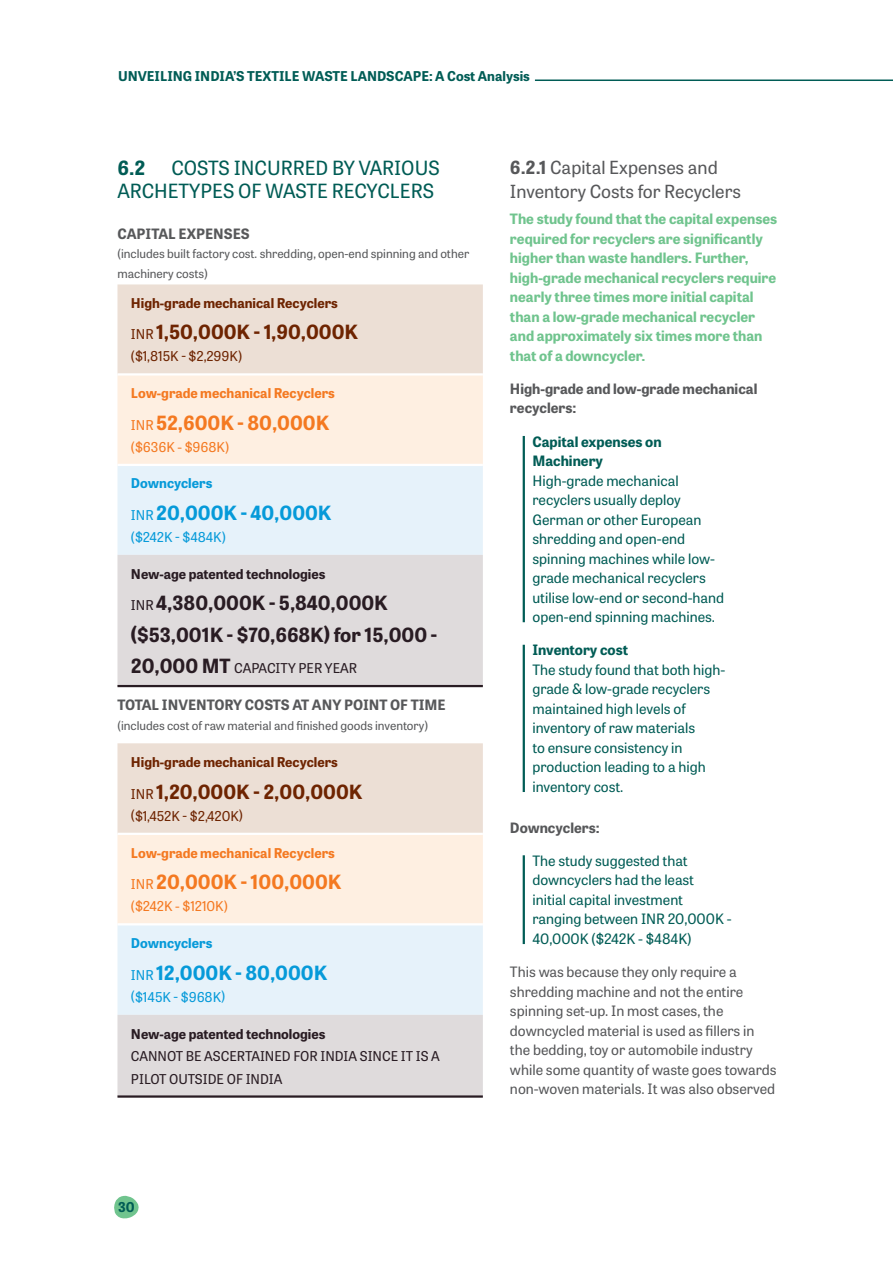
<style>
.page{position:relative;width:893px;height:1263px;background:#fff}
.page>*{position:absolute;margin:0;border:0;box-sizing:border-box;transform-origin:0 0}
.t1{font:700 19.5px/31.5px "Tablet Gothic";color:#291c23}
.t2{font:19.5px/22.5px "Tablet Gothic";color:#005c55;text-align:right}
.t3{font:700 19.5px "Tablet Gothic";color:#6e2401}
.t4{font:700 19.5px "Tablet Gothic";color:#f47921}
.t5{font:700 19.5px "Tablet Gothic";color:#069ad9}
.t6{font:700 19.5px "Tablet Gothic";color:#005c55}
.t7{font:18px/24px "Tablet Gothic";color:#57585a}
.t8{font:14.25px/19.5px "Tablet Gothic";color:#005c55}
.t9{font:700 14.25px/19.5px "Tablet Gothic";color:#70c48e}
.t10{font:14.25px/19.5px "Tablet Gothic";color:#57585a}
.t11{font:700 14.25px/19.5px "Tablet Gothic";color:#57585a}
.t12{font:700 14.25px/19.5px "Tablet Gothic";color:#005c55}
.t13{font:13.5px/22.5px "Tablet Gothic";color:#291c23}
.t14{font:700 13.5px "Tablet Gothic";color:#6e2401}
.t15{font:700 13.5px "Tablet Gothic";color:#f47921}
.t16{font:700 13.5px "Tablet Gothic";color:#291c23}
.t17{font:700 13.5px "Tablet Gothic";color:#005c55}
.t18{font:13.5px "Tablet Gothic";color:#6e2401}
.t19{font:13.5px "Tablet Gothic";color:#f47921}
.t20{font:13.5px "Tablet Gothic";color:#069ad9}
.t21{font:700 13.5px "Tablet Gothic";color:#069ad9}
.t22{font:12px/19.5px "Tablet Gothic";color:#57585a}
.s1{font-weight:400;font-size:13.5px}
.s2{font-weight:700;font-size:19.5px}
.s3{font-weight:700}
</style>
<div class="page">
<hr style="left:535px;top:80px;width:358px;height:1px;background:#005c55">
<svg style="left:114px;top:1195px;width:25px;height:24px"></svg>
<hr style="left:523px;top:436px;width:2px;height:186px;background:#005c55">
<hr style="left:523px;top:645px;width:2px;height:147px;background:#005c55">
<hr style="left:523px;top:855px;width:2px;height:89px;background:#005c55">
<div style="left:117px;top:284px;width:366px;height:89px;background:#ecdfd5"></div>
<div style="left:117px;top:375px;width:366px;height:89px;background:#feefe1"></div>
<div style="left:117px;top:466px;width:366px;height:89px;background:#e6f2fa"></div>
<svg style="left:117px;top:555px;width:366px;height:540px;fill:#e6dfdc"></svg>
<hr style="left:117px;top:833px;width:366px;height:2px;background:#fff">
<hr style="left:117px;top:923px;width:366px;height:2px;background:#fff">
<hr style="left:117px;top:685px;width:366px;height:2px;background:#291c23">
<hr style="left:117px;top:1095px;width:366px;height:3px;background:#291c23">
<p class="t17" style="left:118px;top:67px;width:413px">UNVEILING INDIA’S TEXTILE WASTE LANDSCAPE: A Cost Analysis</p>
<h1 class="t2" style="left:117px;top:156px;width:324px">COSTS INCURRED BY VARIOUS<br>ARCHETYPES OF WASTE RECYCLERS</h1>
<p class="t11" style="left:117px;top:223px;width:134px">CAPITAL EXPENSES</p>
<p class="t22" style="left:117px;top:244px;width:353px">(includes built factory cost. shredding, open-end spinning and other machinery costs)</p>
<p class="t14" style="left:131px;top:293px;width:209px">High-grade mechanical Recyclers</p>
<h1 class="t3" style="left:131px;top:318px;width:229px"><span class="s1">INR</span> 1,50,000K - 1,90,000K</h1>
<p class="t18" style="left:131px;top:347px;width:113px">($1,815K - $2,299K)</p>
<p class="t15" style="left:131px;top:384px;width:205px">Low-grade mechanical Recyclers</p>
<h1 class="t4" style="left:131px;top:409px;width:200px"><span class="s1">INR</span> 52,600K - 80,000K</h1>
<p class="t19" style="left:131px;top:438px;width:100px">($636K - $968K)</p>
<p class="t21" style="left:131px;top:474px;width:83px">Downcyclers</p>
<h1 class="t5" style="left:131px;top:499px;width:202px"><span class="s1">INR</span> 20,000K - 40,000K</h1>
<p class="t20" style="left:131px;top:528px;width:96px">($242K - $484K)</p>
<p class="t16" style="left:131px;top:564px;width:196px">New-age patented technologies</p>
<h1 class="t1" style="left:131px;top:586px;width:308px"><span class="s1">INR</span> 4,380,000K - 5,840,000K ($53,001K - $70,668K) for 15,000 -</h1>
<p class="t13" style="left:131px;top:656px;width:228px"><span class="s2">20,000 MT</span> CAPACITY PER YEAR</p>
<p class="t11" style="left:117px;top:695px;width:330px">TOTAL INVENTORY COSTS AT ANY POINT OF TIME</p>
<p class="t22" style="left:117px;top:715px;width:312px">(includes cost of raw material and finished goods inventory)</p>
<p class="t14" style="left:131px;top:752px;width:209px">High-grade mechanical Recyclers</p>
<h1 class="t3" style="left:131px;top:778px;width:233px"><span class="s1">INR</span> 1,20,000K - 2,00,000K</h1>
<p class="t18" style="left:131px;top:807px;width:113px">($1,452K - $2,420K)</p>
<p class="t15" style="left:131px;top:843px;width:205px">Low-grade mechanical Recyclers</p>
<h1 class="t4" style="left:131px;top:868px;width:212px"><span class="s1">INR</span> 20,000K - 100,000K</h1>
<p class="t19" style="left:131px;top:897px;width:98px">($242K - $1210K)</p>
<p class="t21" style="left:131px;top:933px;width:83px">Downcyclers</p>
<h1 class="t5" style="left:131px;top:959px;width:198px"><span class="s1">INR</span> 12,000K - 80,000K</h1>
<p class="t20" style="left:131px;top:988px;width:96px">($145K - $968K)</p>
<p class="t16" style="left:131px;top:1024px;width:196px">New-age patented technologies</p>
<p class="t13" style="left:131px;top:1044px;width:310px">CANNOT BE ASCERTAINED FOR INDIA SINCE IT IS A<br>PILOT OUTSIDE OF INDIA</p>
<h1 class="t6" style="left:117px;top:154px;width:29px">6.2</h1>
<p class="t7" style="left:510px;top:155px;width:232px"><span class="s3">6.2.1</span> Capital Expenses and<br>Inventory Costs for Recyclers</p>
<p class="t9" style="left:510px;top:209px;width:269px">The study found that the capital expenses required for recyclers are significantly higher than waste handlers. Further, high-grade mechanical recyclers require nearly three times more initial capital than a low-grade mechanical recycler and approximately six times more than that of a downcycler.</p>
<p class="t11" style="left:510px;top:378px;width:249px">High-grade and low-grade mechanical recyclers:</p>
<p class="t12" style="left:532px;top:431px;width:131px">Capital expenses on<br>Machinery</p>
<p class="t8" style="left:532px;top:470px;width:193px">High-grade mechanical recyclers usually deploy<br>German or other European shredding and open-end spinning machines while low&shy;grade mechanical recyclers utilise low-end or second-hand open-end spinning machines.</p>
<p class="t12" style="left:532px;top:640px;width:97px">Inventory cost</p>
<p class="t8" style="left:532px;top:659px;width:194px">The study found that both high&shy;grade &amp; low-grade recyclers maintained high levels of inventory of raw materials<br>to ensure consistency in production leading to a high inventory cost.</p>
<p class="t11" style="left:510px;top:817px;width:91px">Downcyclers:</p>
<p class="t8" style="left:532px;top:850px;width:201px">The study suggested that downcyclers had the least<br>initial capital investment ranging between INR 20,000K -<br>40,000K ($242K - $484K)</p>
<p class="t10" style="left:510px;top:961px;width:268px">This was because they only require a shredding machine and not the entire spinning set-up. In most cases, the downcycled material is used as fillers in the bedding, toy or automobile industry while some quantity of waste goes towards non-woven materials. It was also observed</p>
<p class="t17" style="left:118px;top:1198px;width:18px">30</p>
</div>
